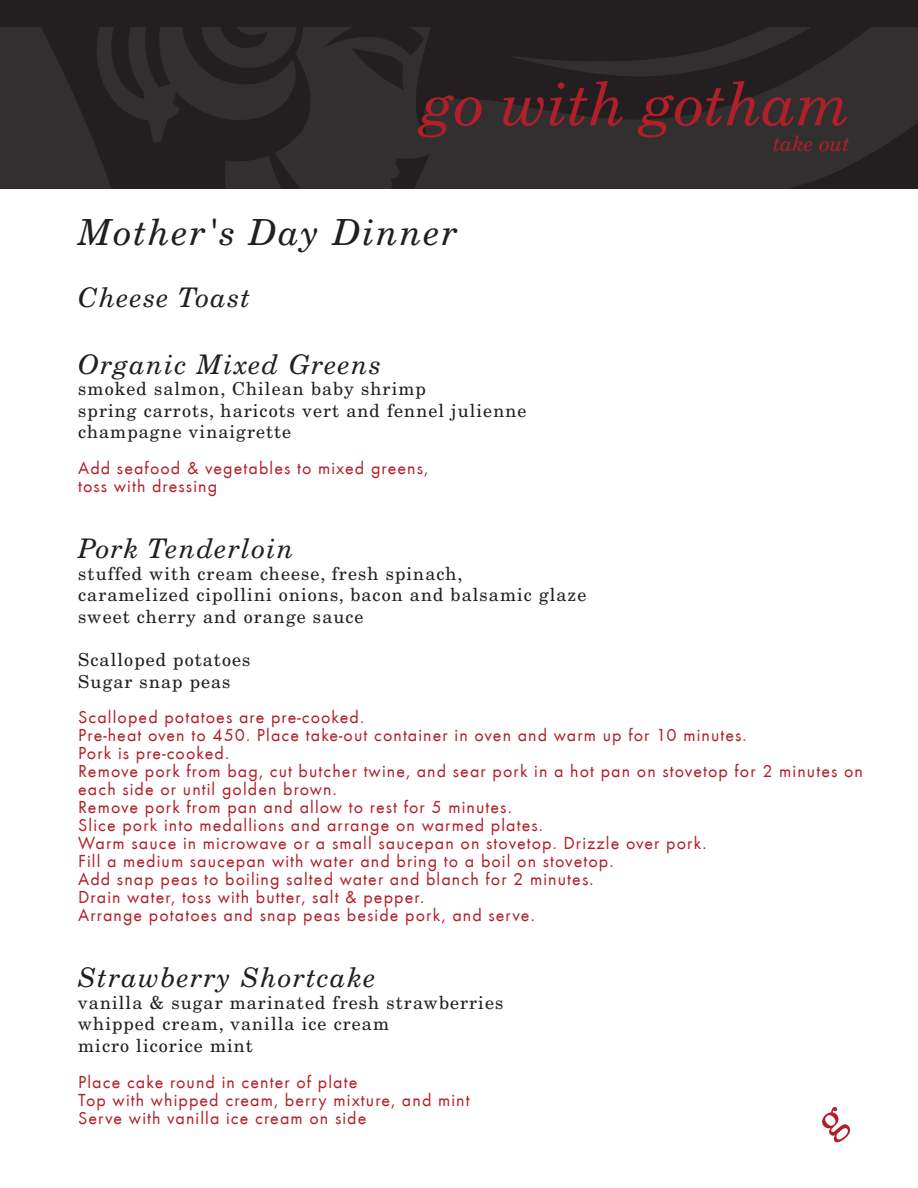
<style>
.page{position:relative;width:918px;height:1188px;background:#fff}
.page>*{position:absolute;margin:0;border:0;box-sizing:border-box;transform-origin:0 0}
.t1{font:italic 60px "New Century Schlbk LT Std";color:#b11f28}
.t2{font:italic 36px "New Century Schlbk LT Std";letter-spacing:.05em;color:#231f20}
.t3{font:italic 27px "New Century Schlbk LT Std";letter-spacing:.05em;color:#231f20}
.t4{font:italic 21px "New Century Schlbk LT Std";color:#b11f28}
.t5{font:18px/18px "Futura TEE";letter-spacing:.06em;color:#b11f28}
.t6{font:18px/21.6px "New Century Schlbk LT Std";letter-spacing:.06em;color:#231f20}
</style>
<div class="page">
<svg style="left:822px;top:1107px;width:29px;height:36px"></svg>
<div style="left:423px;top:0;width:495px;height:27px;background:#231f20"></div>
<div style="left:0;top:0;width:423px;height:27px;background:#231f20"></div>
<svg style="left:0;top:27px;width:918px;height:162px;background:#2b2829"></svg>
<h1 class="t1" style="left:422px;top:81px;width:429px">go with gotham</h1>
<p class="t4" style="left:773px;top:135px;width:79px">take out</p>
<h2 class="t2" style="left:78px;top:218px;width:381px">Mother's Day Dinner</h2>
<h3 class="t3" style="left:78px;top:287px;width:174px">Cheese Toast</h3>
<h3 class="t3" style="left:78px;top:354px;width:305px">Organic Mixed Greens</h3>
<p class="t6" style="left:78px;top:380px;width:450px">smoked salmon, Chilean baby shrimp<br>spring carrots, haricots vert and fennel julienne champagne vinaigrette</p>
<p class="t5" style="left:78px;top:460px;width:352px">Add seafood &amp; vegetables to mixed greens, toss with dressing</p>
<h3 class="t3" style="left:78px;top:538px;width:217px">Pork Tenderloin</h3>
<p class="t6" style="left:78px;top:565px;width:510px">stuffed with cream cheese, fresh spinach,<br>caramelized cipollini onions, bacon and balsamic glaze sweet cherry and orange sauce</p>
<p class="t6" style="left:78px;top:651px;width:174px">Scalloped potatoes<br>Sugar snap peas</p>
<p class="t5" style="left:78px;top:709px;width:786px">Scalloped potatoes are pre-cooked.<br>Pre-heat oven to 450. Place take-out container in oven and warm up for 10 minutes.<br>Pork is pre-cooked.<br>Remove pork from bag, cut butcher twine, and sear pork in a hot pan on stovetop for 2 minutes on each side or until golden brown.<br>Remove pork from pan and allow to rest for 5 minutes.<br>Slice pork into medallions and arrange on warmed plates.<br>Warm sauce in microwave or a small saucepan on stovetop. Drizzle over pork.<br>Fill a medium saucepan with water and bring to a boil on stovetop.<br>Add snap peas to boiling salted water and blanch for 2 minutes.<br>Drain water, toss with butter, salt &amp; pepper.<br>Arrange potatoes and snap peas beside pork, and serve.</p>
<h3 class="t3" style="left:78px;top:967px;width:299px">Strawberry Shortcake</h3>
<p class="t6" style="left:78px;top:994px;width:427px">vanilla &amp; sugar marinated fresh strawberries whipped cream, vanilla ice cream<br>micro licorice mint</p>
<p class="t5" style="left:78px;top:1074px;width:393px">Place cake round in center of plate<br>Top with whipped cream, berry mixture, and mint<br>Serve with vanilla ice cream on side</p>
</div>
